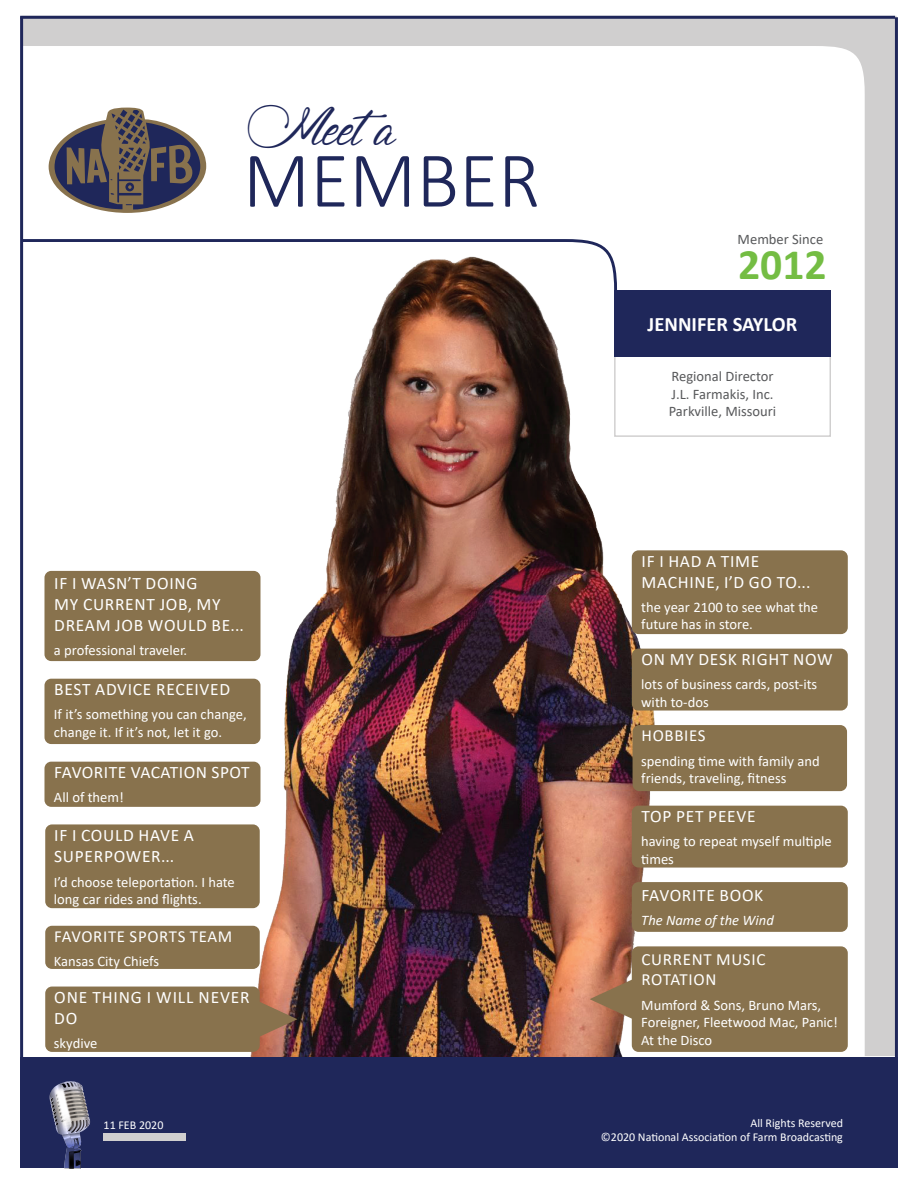
<style>
.page{position:relative;width:918px;height:1188px;background:#fff}
.page>*{position:absolute;margin:0;border:0;box-sizing:border-box;transform-origin:0 0}
.t1{font:300 79.65px "Calibri";color:#1f275a}
.t2{font:49.35px "Signature of the Ancient";color:#1f275a}
.t3{font:700 43.65px "Calibri";color:#74bd43}
.t4{font:700 20.55px "Calibri";color:#fff}
.t5{font:17.55px/21px "Calibri";letter-spacing:.04em;color:#fff}
.t6{font:17.1px/20.4px "Calibri";letter-spacing:.04em;color:#fff}
.t7{font:16.8px "Calibri";letter-spacing:.04em;color:#fff}
.t8{font:14.55px/17.5px "Calibri";color:#fff}
.t9{font:14.55px/17.5px "Calibri";color:#58595b}
.t10{font:italic 14.55px "Calibri";color:#fff}
.t11{font:12px/14.4px "Calibri";color:#fff;text-align:right}
</style>
<div class="page">
<div style="left:20px;top:1058px;width:878px;height:110px;background:#1f275a"></div>
<img style="left:23px;top:16px;width:874px;height:1040px">
<div style="left:614px;top:290px;width:217px;height:66px;background:#1f275a"></div>
<div style="left:44px;top:679px;width:216px;height:65px;background:#88724d;border-radius:7px"></div>
<div style="left:632px;top:550px;width:216px;height:84px;background:#88724d;border-radius:7px"></div>
<div style="left:104px;top:1134px;width:82px;height:7px;background:#d0cfcf"></div>
<svg style="left:50px;top:1081px;width:40px;height:87px"></svg>
<svg style="left:590px;top:977px;width:42px;height:45px"></svg>
<hr style="left:20px;top:17px;width:3px;height:1148px;background:#1f275a">
<hr style="left:20px;top:16px;width:875px;height:3px;background:#1f275a">
<hr style="left:895px;top:17px;width:3px;height:1150px;background:#1f275a">
<div style="left:44px;top:571px;width:216px;height:90px;background:#88724d;border-radius:7px"></div>
<div style="left:632px;top:946px;width:216px;height:106px;background:#88724d;border-radius:7px"></div>
<div style="left:45px;top:926px;width:215px;height:43px;background:#88724d;border-radius:7px"></div>
<div style="left:45px;top:987px;width:215px;height:65px;background:#88724d;border-radius:7px"></div>
<div style="left:44px;top:762px;width:216px;height:45px;background:#88724d;border-radius:7px"></div>
<div style="left:633px;top:725px;width:214px;height:66px;background:#88724d;border-radius:7px"></div>
<div style="left:632px;top:806px;width:216px;height:62px;background:#88724d;border-radius:7px"></div>
<div style="left:632px;top:882px;width:216px;height:50px;background:#88724d;border-radius:7px"></div>
<div style="left:632px;top:649px;width:216px;height:62px;background:#88724d;border-radius:7px"></div>
<h2 class="t2" style="left:247px;top:99px;width:150px">Meeta</h2>
<h1 class="t1" style="left:243px;top:131px;width:299px">MEMBER</h1>
<p class="t5" style="left:54px;top:572px;width:191px">IF I WASN’T DOING<br>MY CURRENT JOB, MY<br>DREAM JOB WOULD BE...</p>
<p class="t8" style="left:54px;top:641px;width:135px">a professional traveler.</p>
<p class="t5" style="left:54px;top:678px;width:177px">BEST ADVICE RECEIVED</p>
<p class="t8" style="left:54px;top:705px;width:194px">If it’s something you can change, change it. If it’s not, let it go.</p>
<p class="t5" style="left:54px;top:761px;width:197px">FAVORITE VACATION SPOT</p>
<p class="t8" style="left:54px;top:788px;width:71px">All of them!</p>
<p class="t5" style="left:54px;top:825px;width:141px">IF I COULD HAVE A<br>SUPERPOWER...</p>
<p class="t8" style="left:54px;top:873px;width:182px">I’d choose teleportation. I hate long car rides and flights.</p>
<p class="t7" style="left:54px;top:924px;width:180px">FAVORITE SPORTS TEAM</p>
<p class="t8" style="left:54px;top:952px;width:107px">Kansas City Chiefs</p>
<p class="t5" style="left:54px;top:986px;width:197px">ONE THING I WILL NEVER<br>DO</p>
<p class="t8" style="left:54px;top:1034px;width:45px">skydive</p>
<p class="t9" style="left:738px;top:230px;width:87px">Member Since</p>
<h3 class="t3" style="left:738px;top:233px;width:90px">2012</h3>
<h3 class="t4" style="left:648px;top:310px;width:151px">JENNIFER SAYLOR</h3>
<p class="t9" style="left:669px;top:367px;width:109px">Regional Director<br>J.L. Farmakis, Inc.<br>Parkville, Missouri</p>
<p class="t5" style="left:642px;top:551px;width:170px;line-height:20.4px">IF I HAD A TIME<br>MACHINE, I’D GO TO...</p>
<p class="t8" style="left:641px;top:598px;width:178px">the year 2100 to see what the future has in store.</p>
<p class="t5" style="left:642px;top:648px;width:193px">ON MY DESK RIGHT NOW</p>
<p class="t8" style="left:641px;top:675px;width:178px">lots of business cards, post-its with to-dos</p>
<p class="t7" style="left:642px;top:724px;width:66px">HOBBIES</p>
<p class="t8" style="left:641px;top:752px;width:180px">spending time with family and friends, traveling, fitness</p>
<p class="t5" style="left:642px;top:805px;width:115px">TOP PET PEEVE</p>
<p class="t8" style="left:641px;top:832px;width:192px">having to repeat myself multiple times</p>
<p class="t5" style="left:642px;top:884px;width:123px">FAVORITE BOOK</p>
<p class="t10" style="left:641px;top:910px;width:134px">The Name of the Wind</p>
<p class="t6" style="left:642px;top:949px;width:125px">CURRENT MUSIC<br>ROTATION</p>
<p class="t8" style="left:641px;top:996px;width:198px">Mumford &amp; Sons, Bruno Mars,<br>Foreigner, Fleetwood Mac, Panic!<br>At the Disco</p>
<p class="t11" style="left:104px;top:1118px;width:61px">11 FEB 2020</p>
<p class="t11" style="left:601px;top:1115px;width:244px">All Rights Reserved<br>©2020 National Association of Farm Broadcasting</p>
</div>
